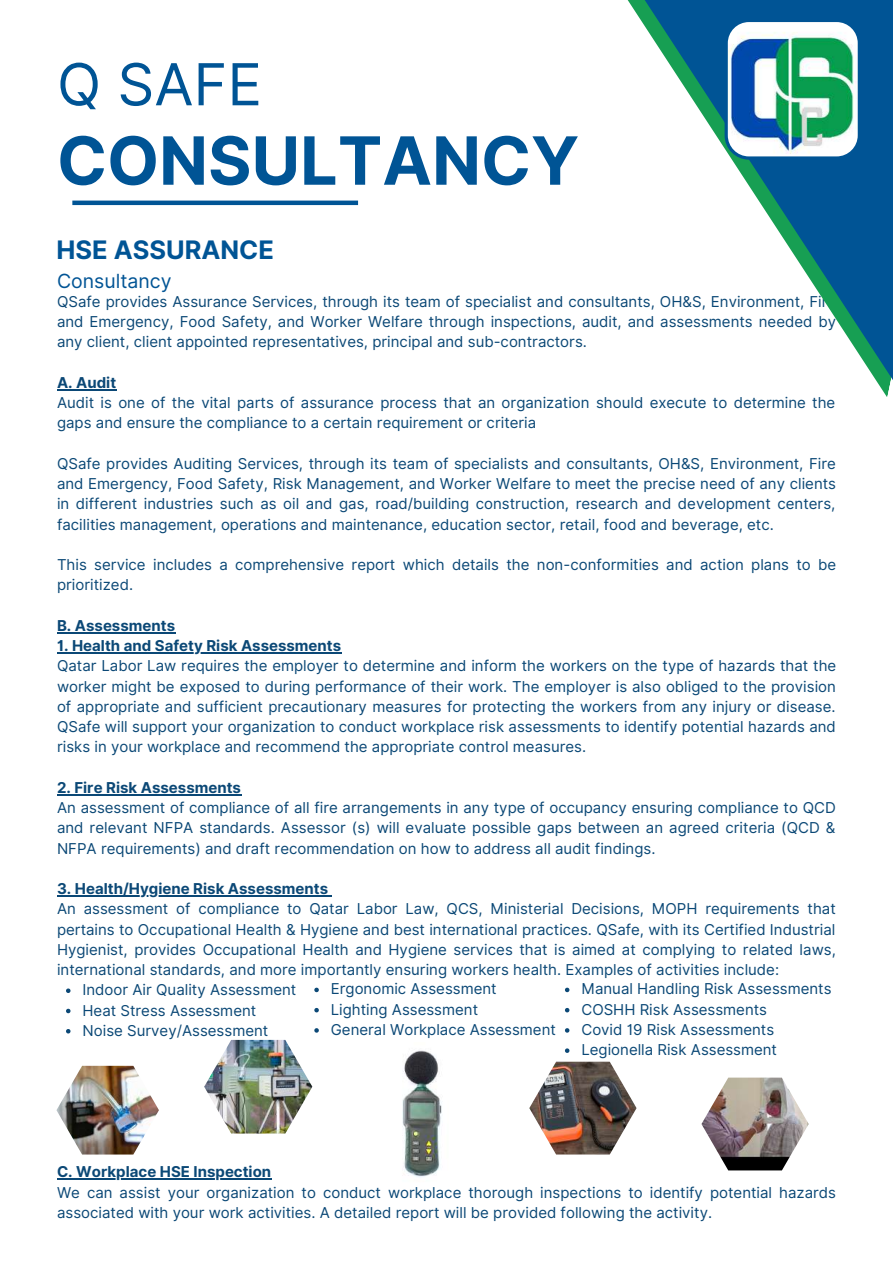
<style>
.page{position:relative;width:893px;height:1264px;background:#fff}
.page>*{position:absolute;margin:0;border:0;box-sizing:border-box;transform-origin:0 0}
.t1{font:700 66.45px "Inter";color:#005495}
.t2{font:57.9px "Inter";color:#005495}
.t3{font:700 25.5px "Inter";color:#005495}
.t4{font:19.5px "Inter";color:#005495}
.t5{font:15px/20.2px "Inter";color:#0b4876}
.t6{font:700 15px "Inter";color:#0b4876}
</style>
<div class="page">
<div style="left:72px;top:200px;width:286px;height:5px;background:#005495"></div>
<svg style="left:66px;top:988px;width:4px;height:5px"></svg>
<svg style="left:66px;top:1008px;width:4px;height:5px"></svg>
<svg style="left:66px;top:1029px;width:4px;height:4px"></svg>
<hr style="left:57px;top:389px;width:59px;height:1px;background:#0b4876">
<hr style="left:57px;top:632px;width:118px;height:1px;background:#0b4876">
<hr style="left:57px;top:652px;width:284px;height:1px;background:#0b4876">
<hr style="left:57px;top:794px;width:184px;height:1px;background:#0b4876">
<hr style="left:57px;top:895px;width:271px;height:1px;background:#0b4876">
<hr style="left:57px;top:1178px;width:214px;height:1px;background:#0b4876">
<svg style="left:627px;top:0;width:265px;height:397px"></svg>
<svg style="left:724px;top:19px;width:136px;height:140px"></svg>
<svg style="left:565px;top:987px;width:4px;height:5px"></svg>
<svg style="left:565px;top:1008px;width:4px;height:4px"></svg>
<svg style="left:565px;top:1028px;width:4px;height:4px"></svg>
<svg style="left:565px;top:1048px;width:4px;height:4px"></svg>
<svg style="left:314px;top:987px;width:5px;height:5px"></svg>
<svg style="left:314px;top:1007px;width:5px;height:5px"></svg>
<svg style="left:314px;top:1028px;width:5px;height:4px"></svg>
<img style="left:701px;top:1077px;width:107px;height:93px">
<img style="left:56px;top:1065px;width:103px;height:89px">
<img style="left:529px;top:1061px;width:107px;height:93px">
<img style="left:204px;top:1039px;width:108px;height:94px">
<img style="left:402px;top:1050px;width:40px;height:127px">
<h2 class="t2" style="left:57px;top:50px;width:206px">Q SAFE</h2>
<h1 class="t1" style="left:57px;top:121px;width:523px">CONSULTANCY</h1>
<h3 class="t3" style="left:56px;top:234px;width:219px">HSE ASSURANCE</h3>
<h3 class="t4" style="left:57px;top:269px;width:116px">Consultancy</h3>
<p class="t5" style="left:57px;top:291px;width:780px;text-align:justify">QSafe provides Assurance Services, through its team of specialist and consultants, OH&amp;S, Environment, Fire and Emergency, Food Safety, and Worker Welfare through inspections, audit, and assessments needed by any client, client appointed representatives, principal and sub-contractors.</p>
<p class="t6" style="left:57px;top:373px;width:61px">A. Audit</p>
<p class="t5" style="left:57px;top:392px;width:779px">Audit is one of the vital parts of assurance process that an organization should execute to determine the gaps and ensure the compliance to a certain requirement or criteria</p>
<p class="t5" style="left:57px;top:453px;width:780px;text-align:justify">QSafe provides Auditing Services, through its team of specialists and consultants, OH&amp;S, Environment, Fire and Emergency, Food Safety, Risk Management, and Worker Welfare to meet the precise need of any clients in different industries such as oil and gas, road/building construction, research and development centers, facilities management, operations and maintenance, education sector, retail, food and beverage, etc.</p>
<p class="t5" style="left:57px;top:554px;width:780px">This service includes a comprehensive report which details the non-conformities and action plans to be prioritized.</p>
<p class="t6" style="left:57px;top:616px;width:120px">B. Assessments</p>
<p class="t6" style="left:57px;top:636px;width:286px">1. Health and Safety Risk Assessments</p>
<p class="t5" style="left:57px;top:655px;width:780px;text-align:justify">Qatar Labor Law requires the employer to determine and inform the workers on the type of hazards that the worker might be exposed to during performance of their work. The employer is also obliged to the provision of appropriate and sufficient precautionary measures for protecting the workers from any injury or disease.<br>QSafe will support your organization to conduct workplace risk assessments to identify potential hazards and risks in your workplace and recommend the appropriate control measures.</p>
<p class="t6" style="left:57px;top:778px;width:185px">2. Fire Risk Assessments</p>
<p class="t5" style="left:57px;top:797px;width:780px;text-align:justify">An assessment of compliance of all fire arrangements in any type of occupancy ensuring compliance to QCD and relevant NFPA standards. Assessor (s) will evaluate possible gaps between an agreed criteria (QCD &amp; NFPA requirements) and draft recommendation on how to address all audit findings.</p>
<p class="t6" style="left:57px;top:879px;width:272px">3. Health/Hygiene Risk Assessments</p>
<p class="t5" style="left:57px;top:898px;width:780px;text-align:justify">An assessment of compliance to Qatar Labor Law, QCS, Ministerial Decisions, MOPH requirements that pertains to Occupational Health &amp; Hygiene and best international practices. QSafe, with its Certified Industrial Hygienist, provides Occupational Health and Hygiene services that is aimed at complying to related laws, international standards, and more importantly ensuring workers health. Examples of activities include:</p>
<p class="t5" style="left:82px;top:979px;width:215px">Indoor Air Quality Assessment<br>Heat Stress Assessment<br>Noise Survey/Assessment</p>
<p class="t5" style="left:331px;top:978px;width:226px">Ergonomic Assessment<br>Lighting Assessment<br>General Workplace Assessment</p>
<p class="t5" style="left:581px;top:978px;width:251px">Manual Handling Risk Assessments<br>COSHH Risk Assessments<br>Covid 19 Risk Assessments<br>Legionella Risk Assessment</p>
<p class="t6" style="left:57px;top:1162px;width:216px">C. Workplace HSE Inspection</p>
<p class="t5" style="left:57px;top:1182px;width:780px">We can assist your organization to conduct workplace thorough inspections to identify potential hazards associated with your work activities. A detailed report will be provided following the activity.</p>
</div>
